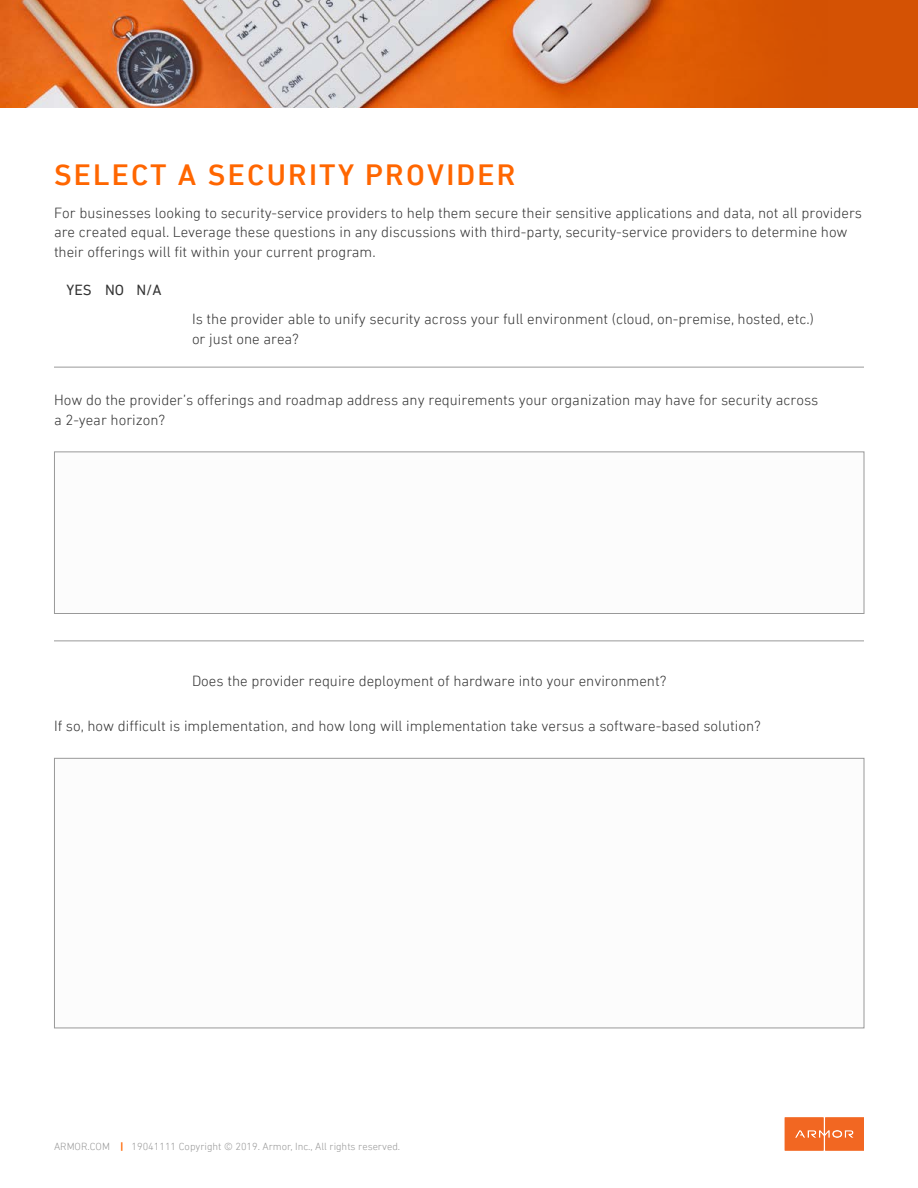
<style>
.page{position:relative;width:918px;height:1188px;background:#fff}
.page>*{position:absolute;margin:0;border:0;box-sizing:border-box;transform-origin:0 0}
.t1{font:500 30px "DIN Next LT Pro";letter-spacing:.075em;color:#f60}
.t2{font:300 15px/19.5px "DIN Next LT Pro";color:#343434}
.t3{font:15px "DIN Next LT Pro";color:#343434}
.t4{font:300 10.5px "DIN Next LT Pro";color:#999}
.s1{font-weight:700;color:#f60}
</style>
<div class="page">
<svg style="left:785px;top:1117px;width:79px;height:34px;background:#f27233"></svg>
<hr style="left:54px;top:367px;width:810px;height:1px;background:#999">
<hr style="left:54px;top:641px;width:810px;height:1px;background:#999">
<div style="left:54px;top:452px;width:810px;height:162px;background:#fcfcfc;border:1px solid #999"></div>
<div style="left:54px;top:758px;width:810px;height:270px;background:#fcfcfc;border:1px solid #999"></div>
<div style="left:0;top:0;width:918px;height:108px;background:#d45204"></div>
<img style="left:0;top:0;width:707px;height:108px">
<h1 class="t1" style="left:54px;top:157px;width:463px">SELECT A SECURITY PROVIDER</h1>
<p class="t2" style="left:54px;top:202px;width:810px">For businesses looking to security-service providers to help them secure their sensitive applications and data, not all providers are created equal. Leverage these questions in any discussions with third-party, security-service providers to determine how their offerings will fit within your current program.</p>
<p class="t3" style="left:67px;top:282px;width:97px">YES NO N/A</p>
<p class="t2" style="left:192px;top:309px;width:623px">Is the provider able to unify security across your full environment (cloud, on-premise, hosted, etc.) or just one area?</p>
<p class="t2" style="left:54px;top:390px;width:766px">How do the provider’s offerings and roadmap address any requirements your organization may have for security across a 2-year horizon?</p>
<p class="t2" style="left:192px;top:671px;width:476px">Does the provider require deployment of hardware into your environment?</p>
<p class="t2" style="left:54px;top:716px;width:708px">If so, how difficult is implementation, and how long will implementation take versus a software-based solution?</p>
<p class="t4" style="left:54px;top:1140px;width:348px">ARMOR.COM <span class="s1">|</span> 19041111 Copyright © 2019. Armor, Inc., All rights reserved.</p>
</div>
